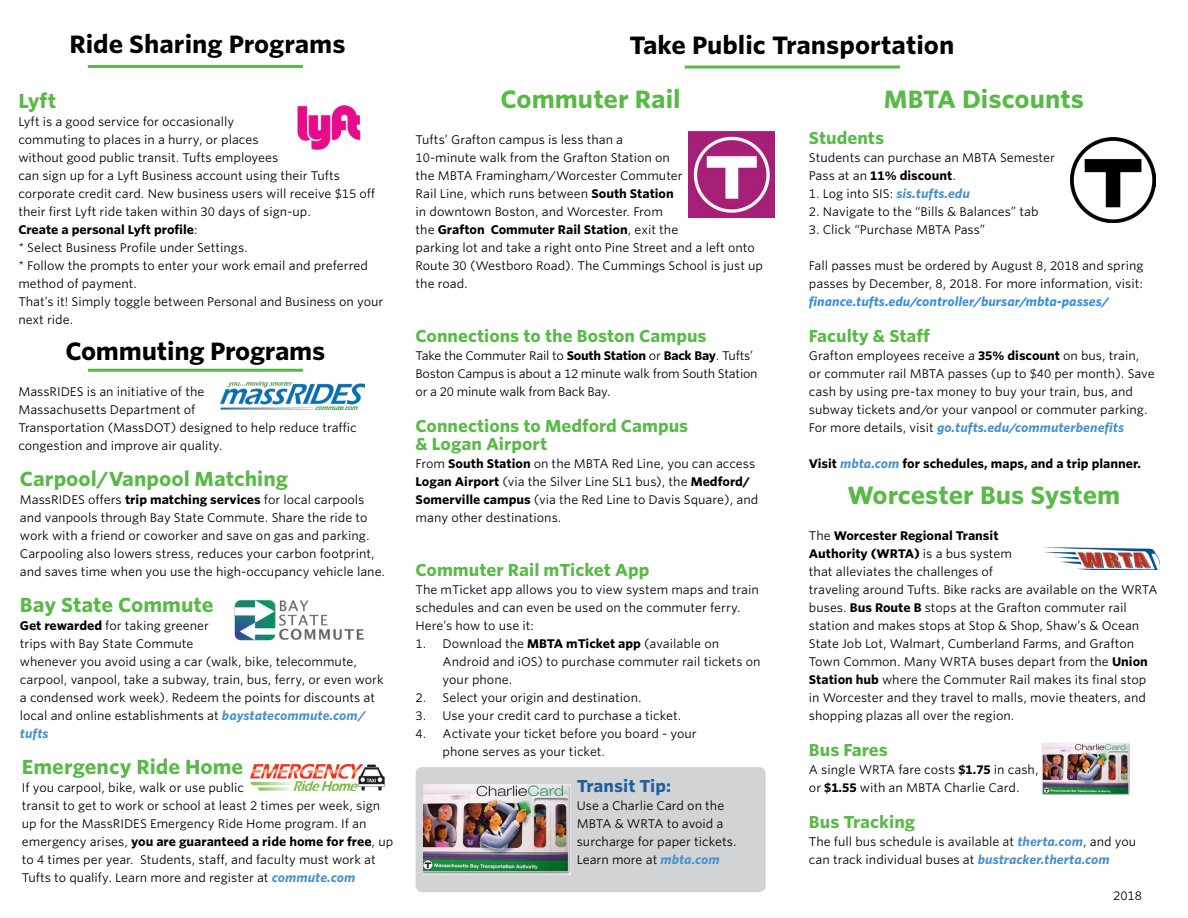
<style>
.page{position:relative;width:1188px;height:918px;background:#fff}
.page>*{position:absolute;margin:0;border:0;box-sizing:border-box;transform-origin:0 0}
.t1{font:700 24px "Whitney Office";color:#000}
.t2{font:700 24px "Whitney Office";color:#58b947}
.t3{font:700 19.5px "Whitney Office";color:#58b947}
.t4{font:700 16.5px/18px "Whitney Office";color:#58b947}
.t5{font:700 16.5px "Whitney Office";color:#215e9e}
.t6{font:12px/18px "Whitney Office";color:#000}
.t7{font:12px/18px "Whitney Office";letter-spacing:-.02em;color:#000}
.t8{font:italic 700 12px "Whitney Office";color:#368ddd}
.t9{font:700 12px "Whitney Office";color:#000}
.s1{font-weight:700}
.s2{font-weight:700;font-style:italic;color:#4891ce}
.s3{font-style:italic;color:#4891ce}
</style>
<div class="page">
<img style="left:1043px;top:546px;width:116px;height:23px">
<img style="left:1042px;top:742px;width:88px;height:52px">
<img style="left:1071px;top:137px;width:85px;height:85px">
<img style="left:251px;top:765px;width:133px;height:26px">
<img style="left:689px;top:131px;width:86px;height:87px">
<img style="left:297px;top:105px;width:64px;height:45px">
<div style="left:416px;top:767px;width:350px;height:125px;background:#d2d3d5;border-radius:7px"></div>
<img style="left:424px;top:785px;width:146px;height:89px">
<img style="left:221px;top:381px;width:144px;height:28px">
<hr style="left:88px;top:65px;width:215px;height:3px;background:#58b947">
<hr style="left:685px;top:66px;width:215px;height:3px;background:#58b947">
<img style="left:234px;top:600px;width:130px;height:41px">
<hr style="left:88px;top:369px;width:215px;height:3px;background:#58b947">
<h1 class="t1" style="left:69px;top:28px;width:278px">Ride Sharing Programs</h1>
<h1 class="t1" style="left:630px;top:29px;width:326px">Take Public Transportation</h1>
<h2 class="t3" style="left:18px;top:87px;width:39px">Lyft</h2>
<p class="t6" style="left:18px;top:112px;width:367px">Lyft is a good service for occasionally<br>commuting to places in a hurry, or places<br>without good public transit. Tufts employees<br>can sign up for a Lyft Business account using their Tufts corporate credit card. New business users will receive $15 off their first Lyft ride taken within 30 days of sign-up.<br><span class="s1">Create a personal Lyft profile</span>:<br>* Select Business Profile under Settings.<br>* Follow the prompts to enter your work email and preferred method of payment.<br>That’s it! Simply toggle between Personal and Business on your next ride.</p>
<h1 class="t1" style="left:65px;top:334px;width:262px">Commuting Programs</h1>
<p class="t6" style="left:18px;top:382px;width:340px">MassRIDES is an initiative of the<br>Massachusetts Department of<br>Transportation (MassDOT) designed to help reduce traffic congestion and improve air quality.</p>
<h2 class="t3" style="left:20px;top:465px;width:270px">Carpool/Vanpool Matching</h2>
<p class="t6" style="left:20px;top:490px;width:367px">MassRIDES offers <span class="s1">trip matching services</span> for local carpools and vanpools through Bay State Commute. Share the ride to work with a friend or coworker and save on gas and parking.<br>Carpooling also lowers stress, reduces your carbon footprint, and saves time when you use the high-occupancy vehicle lane.</p>
<h2 class="t3" style="left:20px;top:591px;width:195px">Bay State Commute</h2>
<p class="t6" style="left:20px;top:616px;width:365px"><span class="s1">Get rewarded</span> for taking greener<br>trips with Bay State Commute<br>whenever you avoid using a car (walk, bike, telecommute, carpool, vanpool, take a subway, train, bus, ferry, or even work a condensed work week). Redeem the points for discounts at local and online establishments at <span class="s2">baystatecommute.com/ tufts</span></p>
<h2 class="t3" style="left:22px;top:753px;width:223px">Emergency Ride Home</h2>
<p class="t6" style="left:22px;top:778px;width:373px">If you carpool, bike, walk or use public<br>transit to get to work or school at least 2 times per week, sign up for the MassRIDES Emergency Ride Home program. If an emergency arises, <span class="s1">you are guaranteed a ride home for free</span>, up to 4 times per year. Students, staff, and faculty must work at Tufts to qualify. Learn more and register at <span class="s2">commute.com</span></p>
<h1 class="t2" style="left:501px;top:82px;width:182px">Commuter Rail</h1>
<p class="t6" style="left:416px;top:130px;width:349px">Tufts’ Grafton campus is less than a<br>10-minute walk from the Grafton Station on<br>the MBTA Framingham/Worcester Commuter<br>Rail Line, which runs between <span class="s1">South Station<br></span>in downtown Boston, and Worcester. From<br>the <span class="s1">Grafton Commuter Rail Station</span>, exit the<br>parking lot and take a right onto Pine Street and a left onto Route 30 (Westboro Road). The Cummings School is just up the road.</p>
<h3 class="t4" style="left:416px;top:327px;width:293px">Connections to the Boston Campus</h3>
<p class="t7" style="left:416px;top:346px;width:344px">Take the Commuter Rail to <span class="s1">South Station</span> or <span class="s1">Back Bay</span>. Tufts’<br>Boston Campus is about a 12 minute walk from South Station or a 20 minute walk from Back Bay.</p>
<h3 class="t4" style="left:416px;top:417px;width:274px">Connections to Medford Campus &amp; Logan Airport</h3>
<p class="t6" style="left:416px;top:454px;width:344px">From <span class="s1">South Station</span> on the MBTA Red Line, you can access <span class="s1">Logan Airport</span> (via the Silver Line SL1 bus), the <span class="s1">Medford/ Somerville campus</span> (via the Red Line to Davis Square), and many other destinations.</p>
<h3 class="t4" style="left:416px;top:561px;width:235px">Commuter Rail mTicket App</h3>
<p class="t6" style="left:416px;top:580px;width:345px">The mTicket app allows you to view system maps and train schedules and can even be used on the commuter ferry.<br>Here’s how to use it:</p>
<p class="t6" style="left:443px;top:634px;width:319px;text-indent:-27px">1. Download the <span class="s1">MBTA mTicket app</span> (available on<br>Android and iOS) to purchase commuter rail tickets on your phone.</p>
<p class="t6" style="left:416px;top:688px;width:228px">2. Select your origin and destination.</p>
<p class="t6" style="left:416px;top:706px;width:267px">3. Use your credit card to purchase a ticket.</p>
<p class="t6" style="left:443px;top:724px;width:256px;text-indent:-27px">4. Activate your ticket before you board - your phone serves as your ticket.</p>
<h3 class="t5" style="left:577px;top:774px;width:96px">Transit Tip:</h3>
<p class="t6" style="left:577px;top:796px;width:161px">Use a Charlie Card on the<br>MBTA &amp; WRTA to avoid a surcharge for paper tickets.<br>Learn more at <span class="s2">mbta.com</span></p>
<h1 class="t2" style="left:884px;top:82px;width:202px">MBTA Discounts</h1>
<h3 class="t4" style="left:809px;top:129px;width:77px">Students</h3>
<p class="t6" style="left:809px;top:148px;width:248px">Students can purchase an MBTA Semester<br>Pass at an <span class="s1">11% discount</span>.</p>
<p class="t6" style="left:809px;top:184px;width:162px">1. Log into SIS: <span class="s2">sis.tufts.edu</span></p>
<p class="t6" style="left:809px;top:202px;width:231px">2. Navigate to the “Bills &amp; Balances” tab</p>
<p class="t6" style="left:809px;top:220px;width:178px">3. Click “Purchase MBTA Pass”</p>
<p class="t6" style="left:809px;top:256px;width:336px">Fall passes must be ordered by August 8, 2018 and spring passes by December, 8, 2018. For more information, visit:</p>
<p class="t8" style="left:809px;top:293px;width:302px">finance.tufts.edu/controller/bursar/mbta-passes/</p>
<h3 class="t4" style="left:809px;top:327px;width:123px">Faculty &amp; Staff</h3>
<p class="t6" style="left:809px;top:346px;width:347px">Grafton employees receive a <span class="s1">35% discount</span> on bus, train, or commuter rail MBTA passes (up to $40 per month). Save cash by using pre-tax money to buy your train, bus, and subway tickets and/or your vanpool or commuter parking.<br>For more details, visit <span class="s2">go.tufts.edu/commuterbenefits</span></p>
<p class="t9" style="left:809px;top:455px;width:334px">Visit <span class="s3">mbta.com</span> for schedules, maps, and a trip planner.</p>
<h1 class="t2" style="left:848px;top:478px;width:274px">Worcester Bus System</h1>
<p class="t6" style="left:809px;top:526px;width:350px">The <span class="s1">Worcester Regional Transit<br>Authority (WRTA)</span> is a bus system<br>that alleviates the challenges of<br>traveling around Tufts. Bike racks are available on the WRTA buses. <span class="s1">Bus Route B</span> stops at the Grafton commuter rail station and makes stops at Stop &amp; Shop, Shaw’s &amp; Ocean State Job Lot, Walmart, Cumberland Farms, and Grafton Town Common. Many WRTA buses depart from the <span class="s1">Union Station hub</span> where the Commuter Rail makes its final stop in Worcester and they travel to malls, movie theaters, and shopping plazas all over the region.</p>
<h3 class="t4" style="left:809px;top:741px;width:81px">Bus Fares</h3>
<p class="t6" style="left:809px;top:760px;width:231px">A single WRTA fare costs <span class="s1">$1.75</span> in cash, or <span class="s1">$1.55</span> with an MBTA Charlie Card.</p>
<h3 class="t4" style="left:809px;top:813px;width:108px">Bus Tracking</h3>
<p class="t6" style="left:809px;top:832px;width:329px">The full bus schedule is available at <span class="s2">therta.com</span>, and you can track individual buses at <span class="s2">bustracker.therta.com</span></p>
<p class="t6" style="left:1113px;top:886px;width:30px">2018</p>
</div>
